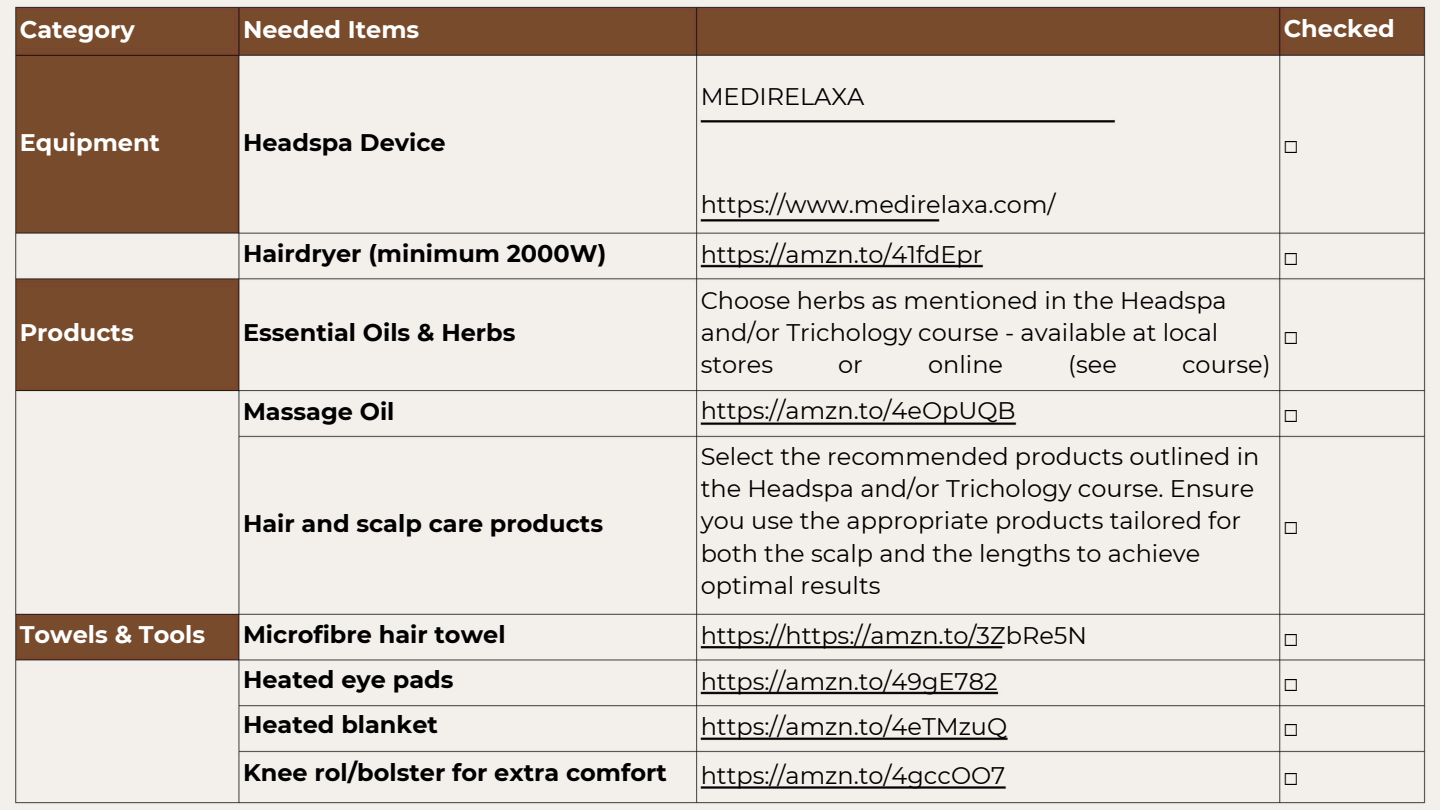
<style>
.page{position:relative;width:1440px;height:810px;background:#fff}
.page>*{position:absolute;margin:0;border:0;box-sizing:border-box;transform-origin:0 0}
.t1{font:24px/45.8px "Montserrat";color:#000}
.t2{font:700 24px/45px "Montserrat";color:#000}
.t3{font:700 24px "Montserrat";color:#fff}
.t4{font:24px/45px "Free Mono";color:#000;text-align:justify}
</style>
<div class="page">
<img style="left:10px;top:2px;width:1420px;height:806px">
<p class="t3" style="left:20px;top:14px;width:117px">Category</p>
<p class="t3" style="left:243px;top:14px;width:178px">Needed Items</p>
<p class="t3" style="left:1284px;top:14px;width:113px">Checked</p>
<p class="t1" style="left:701px;top:74px;width:165px">MEDIRELAXA</p>
<p class="t3" style="left:20px;top:127px;width:142px">Equipment</p>
<p class="t2" style="left:243px;top:120px;width:204px">Headspa Device</p>
<p class="t4" style="left:1284px;top:123px;width:16px">☐</p>
<p class="t1" style="left:701px;top:181px;width:356px">https://www.medirelaxa.com/</p>
<p class="t3" style="left:20px;top:318px;width:116px">Products</p>
<p class="t2" style="left:243px;top:231px;width:365px">Hairdryer (minimum 2000W)</p>
<p class="t2" style="left:243px;top:310px;width:274px">Essential Oils &amp; Herbs</p>
<p class="t2" style="left:243px;top:389px;width:153px">Massage Oil</p>
<p class="t2" style="left:243px;top:501px;width:362px">Hair and scalp care products</p>
<p class="t1" style="left:701px;top:231px;width:528px">https://amzn.to/41fdEpr<br>Choose herbs as mentioned in the Headspa</p>
<p class="t1" style="left:701px;top:316px;width:519px;line-height:32.2px">and/or Trichology course - available at local stores</p>
<p class="t1" style="left:838px;top:342px;width:26px">or</p>
<p class="t1" style="left:928px;top:342px;width:76px">online</p>
<p class="t1" style="left:1068px;top:342px;width:50px">(see</p>
<p class="t1" style="left:1182px;top:342px;width:90px">course)</p>
<p class="t1" style="left:701px;top:387px;width:560px">https://amzn.to/4eOpUQB<br>Select the recommended products outlined in</p>
<p class="t1" style="left:701px;top:472px;width:555px;line-height:32.2px">the Headspa and/or Trichology course. Ensure you use the appropriate products tailored for both the scalp and the lengths to achieve optimal results</p>
<p class="t4" style="left:1284px;top:235px;width:16px">☐</p>
<p class="t4" style="left:1284px;top:314px;width:16px">☐</p>
<p class="t4" style="left:1284px;top:392px;width:16px">☐</p>
<p class="t4" style="left:1284px;top:504px;width:16px">☐</p>
<p class="t3" style="left:20px;top:620px;width:187px">Towels &amp; Tools</p>
<p class="t2" style="left:243px;top:612px;width:264px">Microfibre hair towel<br>Heated eye pads<br>Heated blanket</p>
<p class="t2" style="left:243px;top:750px;width:425px">Knee rol/bolster for extra comfort</p>
<p class="t1" style="left:701px;top:612px;width:388px">https://https://amzn.to/3ZbRe5N https://amzn.to/49gE782 https://amzn.to/4eTMzuQ</p>
<p class="t1" style="left:701px;top:753px;width:306px">https://amzn.to/4gccOO7</p>
<p class="t4" style="left:1284px;top:616px;width:16px">☐ ☐ ☐</p>
<p class="t4" style="left:1284px;top:755px;width:16px">☐</p>
</div>
